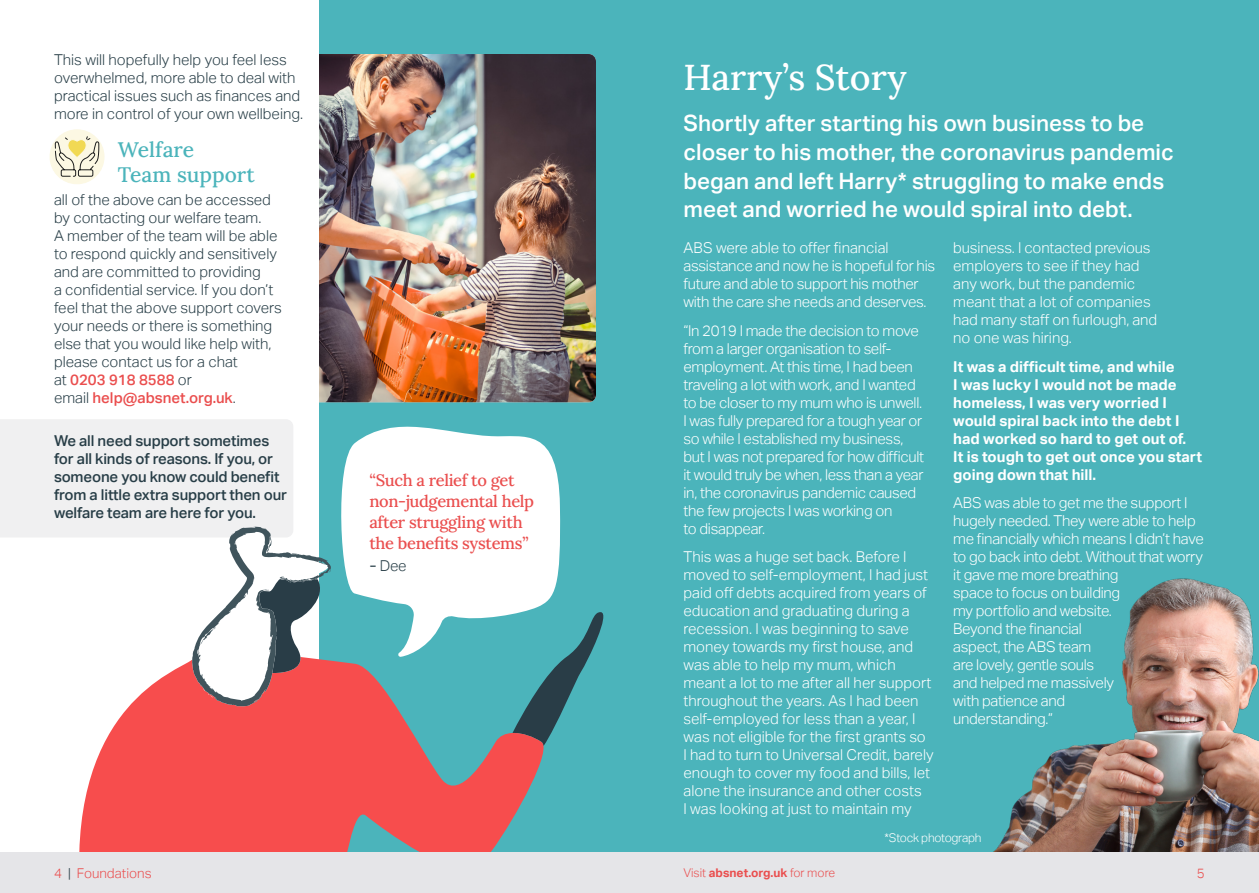
<style>
.page{position:relative;width:1259px;height:893px;background:#fff}
.page>*{position:absolute;margin:0;border:0;box-sizing:border-box;transform-origin:0 0}
.t1{font:500 36px "Lora";color:#fff}
.t2{font:500 22.5px/28.5px "Aktiv Grotesk";color:#fff}
.t3{font:500 21px/25.5px "Lora";color:#4bb4bb}
.t4{font:500 16.5px/21px "Lora";letter-spacing:-.02em;color:#ea4e4e}
.t5{font:300 15px/18px "Aktiv Grotesk";letter-spacing:-.02em;color:#fff}
.t6{font:300 15px/18px "Aktiv Grotesk";color:#fff}
.t7{font:300 15px/18px "Aktiv Grotesk";color:#283e47}
.t8{font:700 15px/18px "Aktiv Grotesk";color:#fff}
.t9{font:500 15px/18px "Aktiv Grotesk";letter-spacing:-.01em;color:#283e47}
.t10{font:300 13.5px "Aktiv Grotesk";color:#ea4e4e}
.t11{font:700 12px "Aktiv Grotesk";color:#ea4e4e}
.t12{font:300 12px "Aktiv Grotesk";letter-spacing:-.02em;color:#fff}
.s1{font-weight:500;color:#ea4e4e}
.s2{font-family:"Lora";font-weight:500}
.s3{color:#283e47}
.s4{font-weight:300}
</style>
<div class="page">
<div style="left:319px;top:0;width:940px;height:893px;background:#4bb4bb"></div>
<svg style="left:546px;top:612px;width:58px;height:130px"></svg>
<svg style="left:79px;top:660px;width:467px;height:192px;fill:#f74d4d"></svg>
<svg style="left:0;top:419px;width:331px;height:287px"></svg>
<img style="left:993px;top:578px;width:266px;height:274px">
<div style="left:0;top:852px;width:1259px;height:41px;background:#e5e5e8"></div>
<div style="left:50px;top:130px;width:54px;height:54px;background:#fcf8e3;border:1px solid #fcf8e3;border-radius:50%"></div>
<svg style="left:55px;top:129px;width:44px;height:48px"></svg>
<img style="left:319px;top:54px;width:277px;height:348px">
<svg style="left:341px;top:426px;width:220px;height:231px;fill:#fff"></svg>
<p class="t7" style="left:54px;top:51px;width:250px">This will hopefully help you feel less overwhelmed, more able to deal with practical issues such as finances and more in control of your own wellbeing.</p>
<h3 class="t3" style="left:118px;top:135px;width:138px">Welfare<br>Team support</h3>
<p class="t7" style="left:54px;top:191px;width:229px">all of the above can be accessed by contacting our welfare team.<br>A member of the team will be able to respond quickly and sensitively and are committed to providing<br>a confidential service. If you don’t feel that the above support covers your needs or there is something else that you would like help with, please contact us for a chat<br>at <span class="s1">0203 918 8588</span> or<br>email <span class="s1">help@absnet.org.uk</span>.</p>
<p class="t9" style="left:54px;top:432px;width:234px">We all need support sometimes for all kinds of reasons. If you, or someone you know could benefit from a little extra support then our welfare team are here for you.</p>
<p class="t4" style="left:369px;top:468px;width:166px">“Such a relief to get non-judgemental help after struggling with the benefits systems”</p>
<p class="t7" style="left:369px;top:557px;width:39px"><span class="s2">-</span> Dee</p>
<p class="t10" style="left:54px;top:865px;width:99px">4 <span class="s3">|</span> Foundations</p>
<h1 class="t1" style="left:683px;top:50px;width:225px">Harry’s Story</h1>
<h2 class="t2" style="left:683px;top:109px;width:492px">Shortly after starting his own business to be closer to his mother, the coronavirus pandemic began and left Harry* struggling to make ends meet and worried he would spiral into debt.</h2>
<p class="t5" style="left:683px;top:239px;width:253px">ABS were able to offer financial assistance and now he is hopeful for his future and able to support his mother with the care she needs and deserves.</p>
<p class="t5" style="left:683px;top:322px;width:242px">“In 2019 I made the decision to move from a larger organisation to self&shy;employment. At this time, I had been traveling a lot with work, and I wanted to be closer to my mum who is unwell.<br>I was fully prepared for a tough year or so while I established my business, but I was not prepared for how difficult it would truly be when, less than a year in, the coronavirus pandemic caused the few projects I was working on<br>to disappear.</p>
<p class="t6" style="left:683px;top:548px;width:251px">This was a huge set back. Before I moved to self-employment, I had just paid off debts acquired from years of education and graduating during a recession. I was beginning to save money towards my first house, and was able to help my mum, which meant a lot to me after all her support throughout the years. As I had been self-employed for less than a year, I was not eligible for the first grants so<br>I had to turn to Universal Credit, barely enough to cover my food and bills, let alone the insurance and other costs<br>I was looking at just to maintain my</p>
<p class="t6" style="left:953px;top:239px;width:205px">business. I contacted previous employers to see if they had any work, but the pandemic meant that a lot of companies had many staff on furlough, and no one was hiring.</p>
<p class="t8" style="left:953px;top:358px;width:250px">It was a difficult time, and while<br>I was lucky I would not be made homeless, I was very worried I would spiral back into the debt I had worked so hard to get out of.<br>It is tough to get out once you start going down that hill.</p>
<p class="t5" style="left:953px;top:494px;width:252px">ABS was able to get me the support I hugely needed. They were able to help me financially which means I didn’t have to go back into debt. Without that worry it gave me more breathing<br>space to focus on building<br>my portfolio and website.<br>Beyond the financial<br>aspect, the ABS team<br>are lovely, gentle souls<br>and helped me massively<br>with patience and<br>understanding.”</p>
<p class="t11" style="left:683px;top:865px;width:153px"><span class="s4">Visit</span> absnet.org.uk <span class="s4">for more</span></p>
<p class="t12" style="left:884px;top:830px;width:99px">*Stock photograph</p>
<p class="t10" style="left:1197px;top:865px;width:9px">5</p>
</div>
